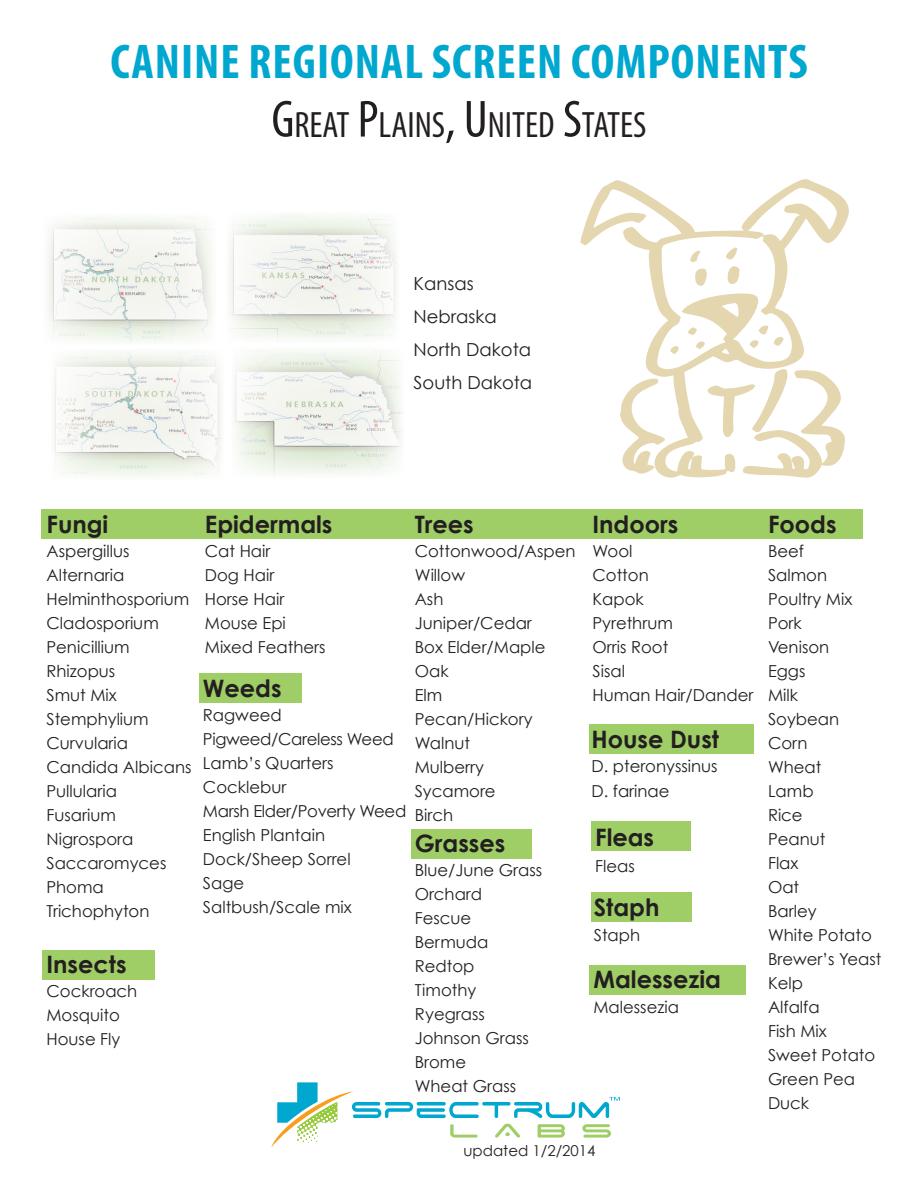
<style>
.page{position:relative;width:918px;height:1188px;background:#fff}
.page>*{position:absolute;margin:0;border:0;box-sizing:border-box;transform-origin:0 0}
.t1{font:700 condensed 49.05px "Myriad Pro";letter-spacing:.02em;color:#00a7cf}
.t2{font:condensed 36.9px "Myriad Pro";color:#231f20}
.t3{font:700 24px "Century Gothic";color:#231f20}
.t4{font:18px/33px "Century Gothic";color:#231f20}
.t5{font:16.5px/24px "Century Gothic";color:#231f20}
.t6{font:15px "Century Gothic";color:#231f20}
.s1{font-size:52.65px}
</style>
<div class="page">
<div style="left:42px;top:950px;width:112px;height:30px;background:#9fce66"></div>
<div style="left:200px;top:673px;width:102px;height:30px;background:#9fce66"></div>
<div style="left:411px;top:830px;width:121px;height:29px;background:#9fce66"></div>
<div style="left:590px;top:724px;width:164px;height:30px;background:#9fce66"></div>
<div style="left:591px;top:822px;width:100px;height:29px;background:#9fce66"></div>
<div style="left:591px;top:892px;width:100px;height:30px;background:#9fce66"></div>
<div style="left:590px;top:965px;width:156px;height:29px;background:#9fce66"></div>
<div style="left:41px;top:510px;width:822px;height:29px;background:#9fce66"></div>
<svg style="left:580px;top:179px;width:269px;height:299px"></svg>
<img style="left:54px;top:351px;width:168px;height:125px">
<img style="left:230px;top:215px;width:167px;height:126px">
<img style="left:47px;top:217px;width:165px;height:125px">
<img style="left:234px;top:350px;width:169px;height:125px">
<svg style="left:271px;top:1082px;width:349px;height:65px"></svg>
<h1 class="t1" style="left:110px;top:31px;width:699px">CANINE REGIONAL SCREEN COMPONENTS</h1>
<h2 class="t2" style="left:271px;top:102px;width:377px"><span class="s1">G</span>REAT <span class="s1">P</span>LAINS<span class="s1">, U</span>NITED <span class="s1">S</span>TATES</h2>
<p class="t4" style="left:414px;top:267px;width:120px">Kansas<br>Nebraska<br>North Dakota<br>South Dakota</p>
<h3 class="t3" style="left:46px;top:509px;width:63px">Fungi</h3>
<p class="t5" style="left:46px;top:539px;width:146px">Aspergillus<br>Alternaria<br>Helminthosporium<br>Cladosporium<br>Penicillium<br>Rhizopus<br>Smut Mix<br>Stemphylium<br>Curvularia<br>Candida Albicans<br>Pullularia<br>Fusarium<br>Nigrospora<br>Saccaromyces<br>Phoma<br>Trichophyton</p>
<h3 class="t3" style="left:46px;top:949px;width:82px">Insects</h3>
<p class="t5" style="left:46px;top:979px;width:92px">Cockroach<br>Mosquito<br>House Fly</p>
<h3 class="t3" style="left:205px;top:509px;width:129px">Epidermals</h3>
<p class="t5" style="left:205px;top:539px;width:122px">Cat Hair<br>Dog Hair<br>Horse Hair<br>Mouse Epi<br>Mixed Feathers</p>
<h3 class="t3" style="left:203px;top:673px;width:80px">Weeds</h3>
<p class="t5" style="left:203px;top:703px;width:205px">Ragweed<br>Pigweed/Careless Weed<br>Lamb’s Quarters<br>Cocklebur<br>Marsh Elder/Poverty Weed<br>English Plantain<br>Dock/Sheep Sorrel<br>Sage<br>Saltbush/Scale mix</p>
<h3 class="t3" style="left:415px;top:509px;width:61px">Trees</h3>
<p class="t5" style="left:415px;top:539px;width:162px">Cottonwood/Aspen<br>Willow<br>Ash<br>Juniper/Cedar<br>Box Elder/Maple<br>Oak<br>Elm<br>Pecan/Hickory<br>Walnut<br>Mulberry<br>Sycamore<br>Birch</p>
<h3 class="t3" style="left:415px;top:828px;width:92px">Grasses</h3>
<p class="t5" style="left:415px;top:858px;width:129px">Blue/June Grass<br>Orchard<br>Fescue<br>Bermuda<br>Redtop<br>Timothy<br>Ryegrass<br>Johnson Grass<br>Brome<br>Wheat Grass</p>
<h3 class="t3" style="left:592px;top:509px;width:87px">Indoors</h3>
<p class="t5" style="left:592px;top:539px;width:162px">Wool<br>Cotton<br>Kapok<br>Pyrethrum<br>Orris Root<br>Sisal<br>Human Hair/Dander</p>
<h3 class="t3" style="left:591px;top:724px;width:129px">House Dust</h3>
<p class="t5" style="left:591px;top:753px;width:128px;line-height:25.5px">D. pteronyssinus<br>D. farinae</p>
<h3 class="t3" style="left:595px;top:822px;width:61px">Fleas</h3>
<p class="t5" style="left:595px;top:853px;width:41px">Fleas</p>
<h3 class="t3" style="left:594px;top:892px;width:67px">Staph</h3>
<p class="t5" style="left:594px;top:923px;width:48px">Staph</p>
<h3 class="t3" style="left:593px;top:964px;width:129px">Malessezia</h3>
<p class="t5" style="left:593px;top:995px;width:87px">Malessezia</p>
<p class="t6" style="left:463px;top:1141px;width:134px">updated 1/2/2014</p>
<h3 class="t3" style="left:768px;top:509px;width:70px">Foods</h3>
<p class="t5" style="left:768px;top:539px;width:115px">Beef<br>Salmon<br>Poultry Mix<br>Pork<br>Venison<br>Eggs<br>Milk<br>Soybean<br>Corn<br>Wheat<br>Lamb<br>Rice<br>Peanut<br>Flax<br>Oat<br>Barley<br>White Potato<br>Brewer’s Yeast<br>Kelp<br>Alfalfa<br>Fish Mix<br>Sweet Potato<br>Green Pea<br>Duck</p>
</div>
